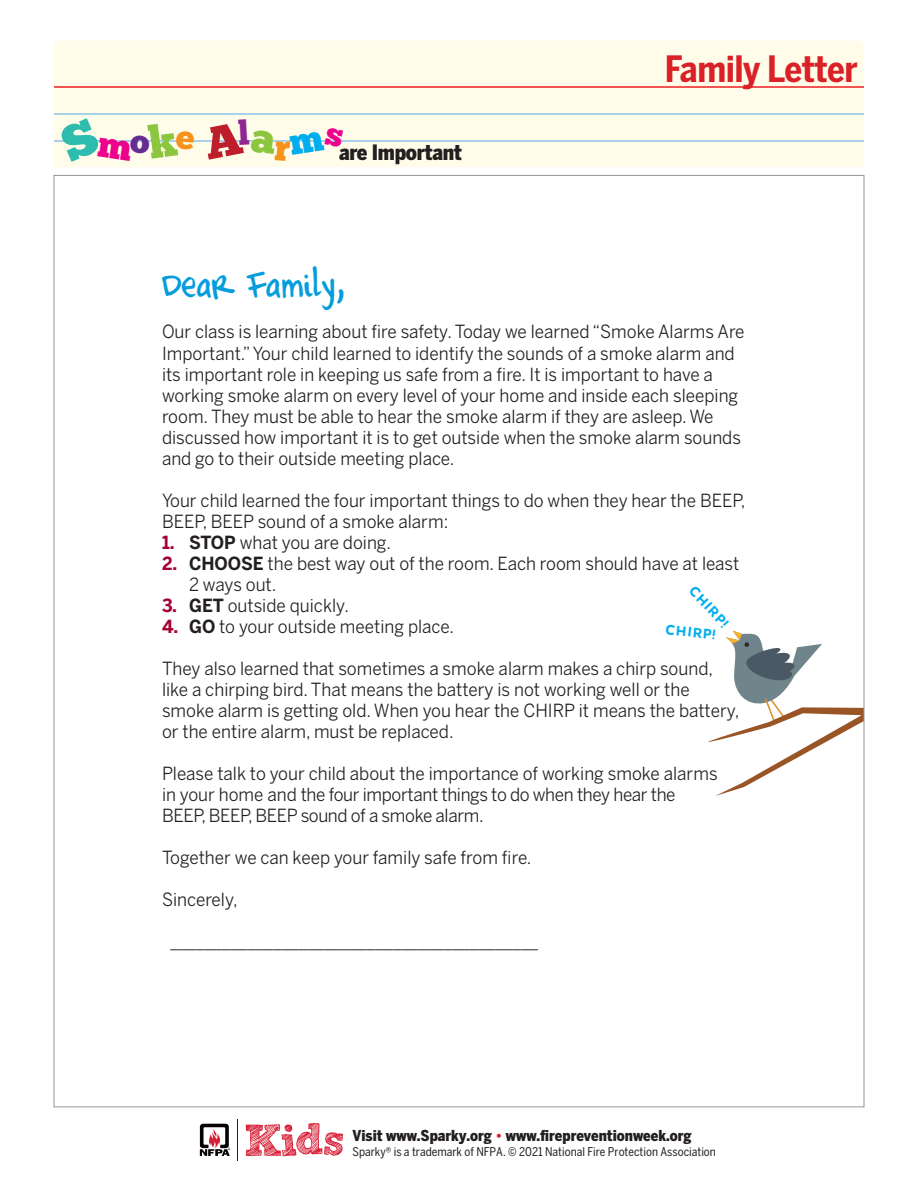
<style>
.page{position:relative;width:918px;height:1188px;background:#fff}
.page>*{position:absolute;margin:0;border:0;box-sizing:border-box;transform-origin:0 0}
.t1{font:45px "Completein Him";color:#069ddc}
.t2{font:700 36px "Benton Sans Cond";letter-spacing:-.015em;color:#da2128}
.t3{font:900 21px "Benton Sans Cond";letter-spacing:-.015em;color:#231f20}
.t4{font:18px/21px "Benton Sans";color:#231f20;scale:.95 1}
.t5{font:18px/21px "Benton Sans";letter-spacing:-.02em;color:#231f20;scale:.95 1}
.t6{font:18px "Avenir";color:#231f20;scale:.95 1}
.t7{font:900 15px "Benton Sans Cond";color:#231f20}
.t8{font:12px "Benton Sans Cond";color:#231f20}
.t9{font:700 12px "Grenadine MVB";color:#00aeef}
.s1{font-weight:700;color:#a40133}
.s2{font-weight:700}
.s3{color:#d71e35}
</style>
<div class="page">
<div style="left:54px;top:40px;width:810px;height:127px;background:#fffde9"></div>
<hr style="left:54px;top:140px;width:810px;height:2px;background:#8cc4ea">
<hr style="left:54px;top:86px;width:810px;height:2px;background:#ee1d23">
<hr style="left:54px;top:113px;width:810px;height:2px;background:#8cc4ea">
<hr style="left:238px;top:1119px;width:1px;height:42px;background:#231f20">
<svg style="left:200px;top:1124px;width:30px;height:32px"></svg>
<svg style="left:246px;top:1123px;width:97px;height:33px"></svg>
<svg style="left:708px;top:631px;width:154px;height:165px"></svg>
<div style="left:58px;top:117px;width:137px;height:46px;background:#fffde9"></div>
<div style="left:203px;top:119px;width:141px;height:42px;background:#fffde9"></div>
<p class="t3" style="left:339px;top:140px;width:124px">are Important</p>
<h2 class="t2" style="left:665px;top:48px;width:194px">Family Letter</h2>
<h1 class="t1" style="left:162px;top:263px;width:187px">Dear Family,</h1>
<p class="t4" style="left:162px;top:321px;width:615px">Our class is learning about fire safety. Today we learned “Smoke Alarms Are Important.” Your child learned to identify the sounds of a smoke alarm and its important role in keeping us safe from a fire. It is important to have a working smoke alarm on every level of your home and inside each sleeping room. They must be able to hear the smoke alarm if they are asleep. We discussed how important it is to get outside when the smoke alarm sounds and go to their outside meeting place.</p>
<p class="t4" style="left:162px;top:489px;width:616px">Your child learned the four important things to do when they hear the BEEP,<br>BEEP, BEEP sound of a smoke alarm:</p>
<p class="t4" style="left:162px;top:531px;width:243px"><span class="s1">1.</span> <span class="s2">STOP</span> what you are doing.</p>
<p class="t4" style="left:189px;top:552px;width:581px;text-indent:-27px"><span class="s1">2.</span> <span class="s2">CHOOSE</span> the best way out of the room. Each room should have at least<br>2 ways out.</p>
<p class="t4" style="left:162px;top:594px;width:198px"><span class="s1">3.</span> <span class="s2">GET</span> outside quickly.</p>
<p class="t4" style="left:162px;top:615px;width:309px"><span class="s1">4.</span> <span class="s2">GO</span> to your outside meeting place.</p>
<p class="t4" style="left:162px;top:657px;width:609px">They also learned that sometimes a smoke alarm makes a chirp sound, like a chirping bird. That means the battery is not working well or the smoke alarm is getting old. When you hear the CHIRP it means the battery, or the entire alarm, must be replaced.</p>
<p class="t5" style="left:162px;top:762px;width:586px">Please talk to your child about the importance of working smoke alarms in your home and the four important things to do when they hear the<br>BEEP, BEEP, BEEP sound of a smoke alarm.</p>
<p class="t4" style="left:162px;top:846px;width:391px">Together we can keep your family safe from fire.</p>
<p class="t4" style="left:162px;top:888px;width:81px">Sincerely,</p>
<p class="t6" style="left:171px;top:931px;width:388px">___________________________________________</p>
<p class="t9" style="left:698px;top:582px;width:52px;rotate:47deg">CHIRP!</p>
<p class="t9" style="left:666px;top:621px;width:52px;rotate:6deg">CHIRP!</p>
<p class="t7" style="left:352px;top:1127px;width:341px">Visit www.Sparky.org <span class="s3">•</span> www.firepreventionweek.org</p>
<p class="t8" style="left:352px;top:1145px;width:365px">Sparky® is a trademark of NFPA. © 2021 National Fire Protection Association</p>
</div>
